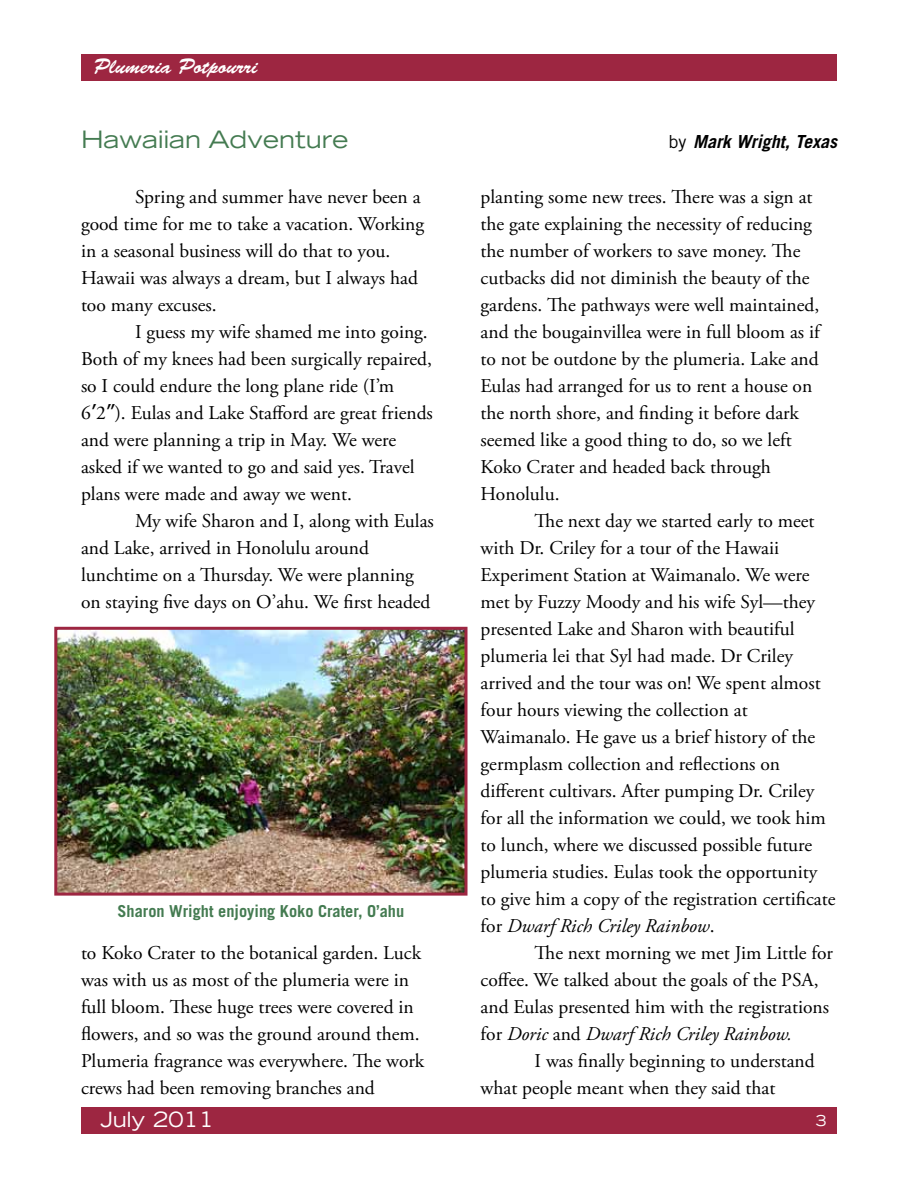
<style>
.page{position:relative;width:918px;height:1188px;background:#fff}
.page>*{position:absolute;margin:0;border:0;box-sizing:border-box;transform-origin:0 0}
.t1{font:expanded 24px "Trade Gothic LT Std";color:#447b51}
.t2{font:21px "Brush Script Std";color:#fff}
.t3{font:expanded 21px "Trade Gothic LT Std";color:#fff}
.t4{font:19.5px/27px "Adobe Garamond Pro";color:#000}
.t5{font:italic 700 18px "Trade Gothic LT Std";color:#000}
.t6{font:700 16.5px "Trade Gothic LT Std";color:#447b51}
.t7{font:expanded 15px "Trade Gothic LT Std";color:#fff}
.s1{font-weight:400;font-style:normal}
.s2{font-family:"Verdana"}
.s3{font-style:italic}
</style>
<div class="page">
<div style="left:81px;top:54px;width:756px;height:27px;background:#9d2641"></div>
<div style="left:81px;top:1107px;width:756px;height:27px;background:#9d2641"></div>
<img style="left:58px;top:631px;width:406px;height:261px">
<div style="left:54px;top:627px;width:414px;height:269px;border:3px solid #9d2641"></div>
<p class="t2" style="left:94px;top:54px;width:165px">Plumeria Potpourri</p>
<p class="t1" style="left:81px;top:124px;width:269px">Hawaiian Adventure</p>
<p class="t5" style="left:669px;top:131px;width:170px"><span class="s1">by</span> Mark Wright, Texas</p>
<p class="t4" style="left:81px;top:184px;width:345px;text-indent:54px">Spring and summer have never been a good time for me to take a vacation. Working in a seasonal business will do that to you.<br>Hawaii was always a dream, but I always had too many excuses.</p>
<p class="t4" style="left:81px;top:319px;width:353px;text-indent:54px">I guess my wife shamed me into going.<br>Both of my knees had been surgically repaired, so I could endure the long plane ride (I’m 6<span class="s2">’</span>2<span class="s2">”</span>). Eulas and Lake Stafford are great friends and were planning a trip in May. We were asked if we wanted to go and said yes. Travel plans were made and away we went.</p>
<p class="t4" style="left:81px;top:508px;width:354px;text-indent:54px">My wife Sharon and I, along with Eulas and Lake, arrived in Honolulu around lunchtime on a Thursday. We were planning on staying five days on O’ahu. We first headed</p>
<p class="t4" style="left:481px;top:184px;width:341px">planting some new trees. There was a sign at the gate explaining the necessity of reducing the number of workers to save money. The cutbacks did not diminish the beauty of the gardens. The pathways were well maintained, and the bougainvillea were in full bloom as if to not be outdone by the plumeria. Lake and Eulas had arranged for us to rent a house on the north shore, and finding it before dark seemed like a good thing to do, so we left Koko Crater and headed back through Honolulu.</p>
<p class="t4" style="left:481px;top:508px;width:356px;text-indent:54px">The next day we started early to meet with Dr. Criley for a tour of the Hawaii Experiment Station at Waimanalo. We were met by Fuzzy Moody and his wife Syl—they presented Lake and Sharon with beautiful plumeria lei that Syl had made. Dr Criley arrived and the tour was on! We spent almost four hours viewing the collection at Waimanalo. He gave us a brief history of the germplasm collection and reflections on different cultivars. After pumping Dr. Criley for all the information we could, we took him to lunch, where we discussed possible future plumeria studies. Eulas took the opportunity to give him a copy of the registration certificate for <span class="s3">Dwarf Rich Criley Rainbow</span>.</p>
<p class="t4" style="left:481px;top:940px;width:354px;text-indent:54px">The next morning we met Jim Little for coffee. We talked about the goals of the PSA, and Eulas presented him with the registrations for <span class="s3">Doric</span> and <span class="s3">Dwarf Rich Criley Rainbow.</span></p>
<p class="t4" style="left:481px;top:1048px;width:336px;text-indent:54px">I was finally beginning to understand what people meant when they said that</p>
<p class="t6" style="left:117px;top:901px;width:288px">Sharon Wright enjoying Koko Crater, O’ahu</p>
<p class="t4" style="left:81px;top:940px;width:345px">to Koko Crater to the botanical garden. Luck was with us as most of the plumeria were in full bloom. These huge trees were covered in flowers, and so was the ground around them.<br>Plumeria fragrance was everywhere. The work crews had been removing branches and</p>
<p class="t3" style="left:100px;top:1106px;width:115px">July 2011</p>
<p class="t7" style="left:816px;top:1111px;width:12px">3</p>
</div>
